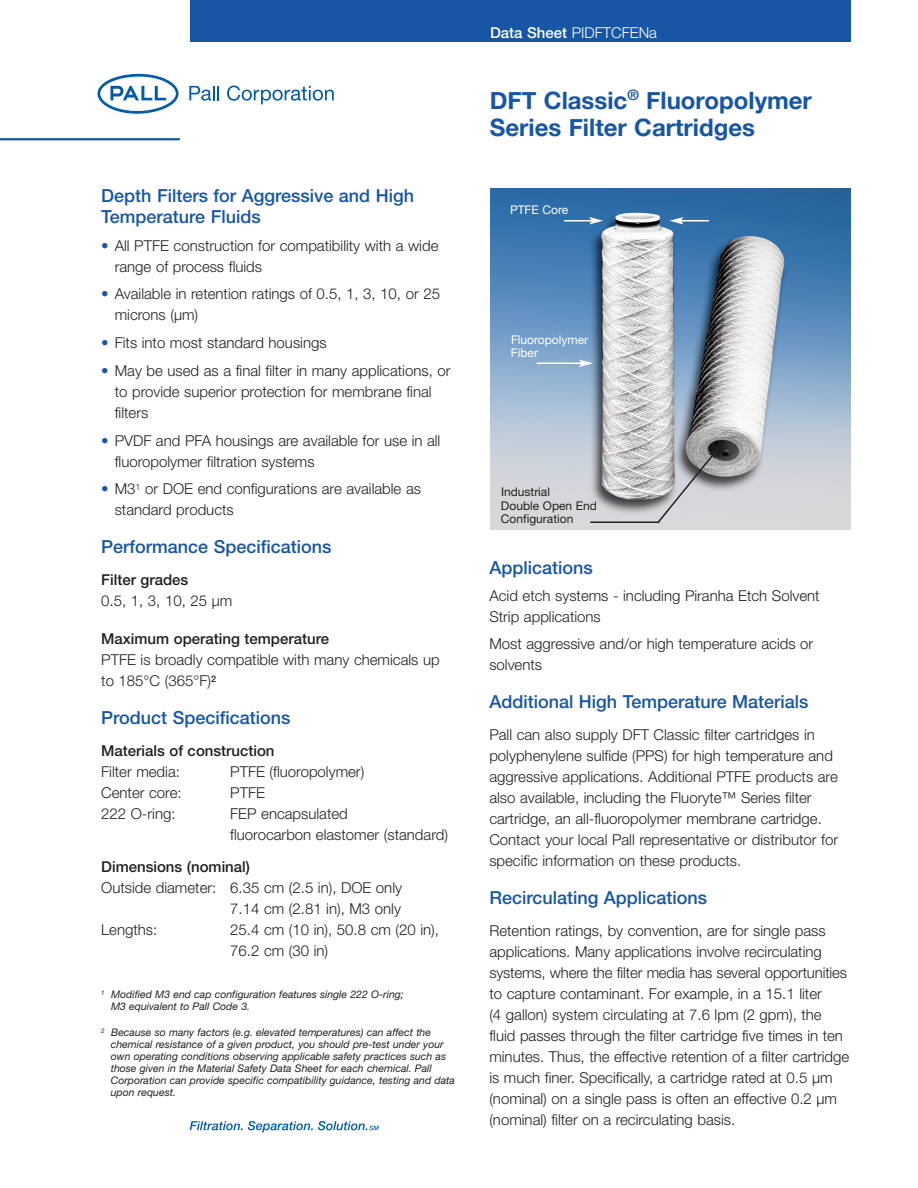
<style>
.page{position:relative;width:918px;height:1188px;background:#fff}
.page>*{position:absolute;margin:0;border:0;box-sizing:border-box;transform-origin:0 0}
.t1{font:700 24px/27px "Helvetica Neue";color:#1755a5}
.t2{font:500 18px/21px "Helvetica Neue LT Std";color:#1755a5}
.t3{font:300 15px/21px "Helvetica Neue LT Std";color:#231f20}
.t4{font:500 15px "Helvetica Neue LT Std";color:#231f20}
.t5{font:300 15px "Helvetica Neue LT Std";color:#fff}
.t6{font:12px/13.5px "Helvetica Neue LT Std";color:#231f20}
.t7{font:12px/13.5px "Helvetica Neue LT Std";color:#fff}
.t8{font:italic 10.5px/12px "Helvetica Neue LT Std";color:#231f20}
.s1{color:#1755a5}
.s2{font-weight:500}
</style>
<div class="page">
<svg style="left:190px;top:1121px;width:189px;height:12px"></svg>
<div style="left:190px;top:0;width:660px;height:42px;background:#1755a5"></div>
<svg style="left:189px;top:86px;width:30px;height:15px"></svg>
<svg style="left:227px;top:86px;width:107px;height:18px"></svg>
<svg style="left:98px;top:74px;width:81px;height:40px"></svg>
<hr style="left:0;top:138px;width:180px;height:2px;background:#1755a5">
<img style="left:491px;top:189px;width:359px;height:341px">
<hr style="left:681px;top:220px;width:28px;height:2px;background:#fff">
<svg style="left:670px;top:217px;width:13px;height:8px"></svg>
<hr style="left:564px;top:220px;width:28px;height:2px;background:#fff">
<svg style="left:589px;top:217px;width:14px;height:8px"></svg>
<hr style="left:537px;top:363px;width:45px;height:1px;background:#fff">
<svg style="left:579px;top:360px;width:14px;height:7px"></svg>
<hr style="left:590px;top:522px;width:69px;height:1px;background:#231f20">
<svg style="left:656px;top:446px;width:64px;height:79px;background:#b5b4b7"></svg>
<p class="t2" style="left:101px;top:187px;width:314px">Depth Filters for Aggressive and High<br>Temperature Fluids</p>
<p class="t3" style="left:115px;top:236px;width:325px;text-indent:-13px"><span class="s1">•</span> All PTFE construction for compatibility with a wide range of process fluids</p>
<p class="t3" style="left:115px;top:285px;width:327px;text-indent:-13px"><span class="s1">•</span> Available in retention ratings of 0.5, 1, 3, 10, or 25 microns (µm)</p>
<p class="t3" style="left:101px;top:334px;width:227px"><span class="s1">•</span> Fits into most standard housings</p>
<p class="t3" style="left:115px;top:362px;width:337px;text-indent:-13px"><span class="s1">•</span> May be used as a final filter in many applications, or to provide superior protection for membrane final filters</p>
<p class="t3" style="left:115px;top:431px;width:327px;text-indent:-13px"><span class="s1">•</span> PVDF and PFA housings are available for use in all fluoropolymer filtration systems</p>
<p class="t3" style="left:115px;top:480px;width:308px;text-indent:-14px"><span class="s1">•</span> M3<sup>1</sup> or DOE end configurations are available as standard products</p>
<p class="t2" style="left:101px;top:538px;width:232px">Performance Specifications</p>
<p class="t4" style="left:101px;top:574px;width:89px">Filter grades</p>
<p class="t3" style="left:101px;top:592px;width:133px">0.5, 1, 3, 10, 25 µm</p>
<p class="t4" style="left:101px;top:634px;width:229px">Maximum operating temperature</p>
<p class="t3" style="left:101px;top:651px;width:340px">PTFE is broadly compatible with many chemicals up to 185°C (365°F)<sup>2</sup></p>
<p class="t2" style="left:101px;top:709px;width:191px">Product Specifications</p>
<p class="t4" style="left:101px;top:746px;width:175px">Materials of construction</p>
<p class="t3" style="left:101px;top:763px;width:80px">Filter media:</p>
<p class="t3" style="left:230px;top:763px;width:136px">PTFE (fluoropolymer)</p>
<p class="t3" style="left:101px;top:784px;width:82px">Center core:</p>
<p class="t3" style="left:230px;top:784px;width:36px">PTFE</p>
<p class="t3" style="left:101px;top:805px;width:76px">222 O-ring:</p>
<p class="t3" style="left:230px;top:805px;width:219px">FEP encapsulated<br>fluorocarbon elastomer (standard)</p>
<p class="t4" style="left:101px;top:861px;width:150px">Dimensions (nominal)</p>
<p class="t3" style="left:101px;top:879px;width:302px">Outside diameter: 6.35 cm (2.5 in), DOE only</p>
<p class="t3" style="left:230px;top:900px;width:172px">7.14 cm (2.81 in), M3 only</p>
<p class="t3" style="left:101px;top:921px;width:58px">Lengths:</p>
<p class="t3" style="left:230px;top:921px;width:210px">25.4 cm (10 in), 50.8 cm (20 in),<br>76.2 cm (30 in)</p>
<p class="t8" style="left:111px;top:989px;width:294px;text-indent:-10px"><sup>1</sup> Modified M3 end cap configuration features single 222 O-ring;<br>M3 equivalent to Pall Code 3.</p>
<p class="t8" style="left:111px;top:1027px;width:346px;text-indent:-10px"><sup>2</sup> Because so many factors (e.g. elevated temperatures) can affect the chemical resistance of a given product, you should pre-test under your own operating conditions observing applicable safety practices such as those given in the Material Safety Data Sheet for each chemical. Pall Corporation can provide specific compatibility guidance, testing and data upon request.</p>
<p class="t5" style="left:490px;top:27px;width:168px"><span class="s2">Data Sheet</span> PIDFTCFENa</p>
<h1 class="t1" style="left:490px;top:86px;width:324px">DFT Classic<sup>®</sup> Fluoropolymer<br>Series Filter Cartridges</h1>
<p class="t7" style="left:510px;top:204px;width:60px">PTFE Core</p>
<p class="t7" style="left:511px;top:334px;width:79px">Fluoropolymer<br>Fiber</p>
<p class="t6" style="left:501px;top:486px;width:98px">Industrial<br>Double Open End<br>Configuration</p>
<p class="t2" style="left:489px;top:558px;width:105px">Applications</p>
<p class="t3" style="left:489px;top:586px;width:332px">Acid etch systems - including Piranha Etch Solvent<br>Strip applications</p>
<p class="t3" style="left:489px;top:635px;width:325px">Most aggressive and/or high temperature acids or solvents</p>
<p class="t2" style="left:489px;top:693px;width:321px">Additional High Temperature Materials</p>
<p class="t3" style="left:489px;top:726px;width:350px">Pall can also supply DFT Classic filter cartridges in polyphenylene sulfide (PPS) for high temperature and aggressive applications. Additional PTFE products are also available, including the Fluoryte™ Series filter cartridge, an all-fluoropolymer membrane cartridge.<br>Contact your local Pall representative or distributor for specific information on these products.</p>
<p class="t2" style="left:489px;top:889px;width:219px">Recirculating Applications</p>
<p class="t3" style="left:489px;top:921px;width:361px">Retention ratings, by convention, are for single pass applications. Many applications involve recirculating systems, where the filter media has several opportunities to capture contaminant. For example, in a 15.1 liter<br>(4 gallon) system circulating at 7.6 lpm (2 gpm), the fluid passes through the filter cartridge five times in ten minutes. Thus, the effective retention of a filter cartridge is much finer. Specifically, a cartridge rated at 0.5 µm (nominal) on a single pass is often an effective 0.2 µm (nominal) filter on a recirculating basis.</p>
</div>
